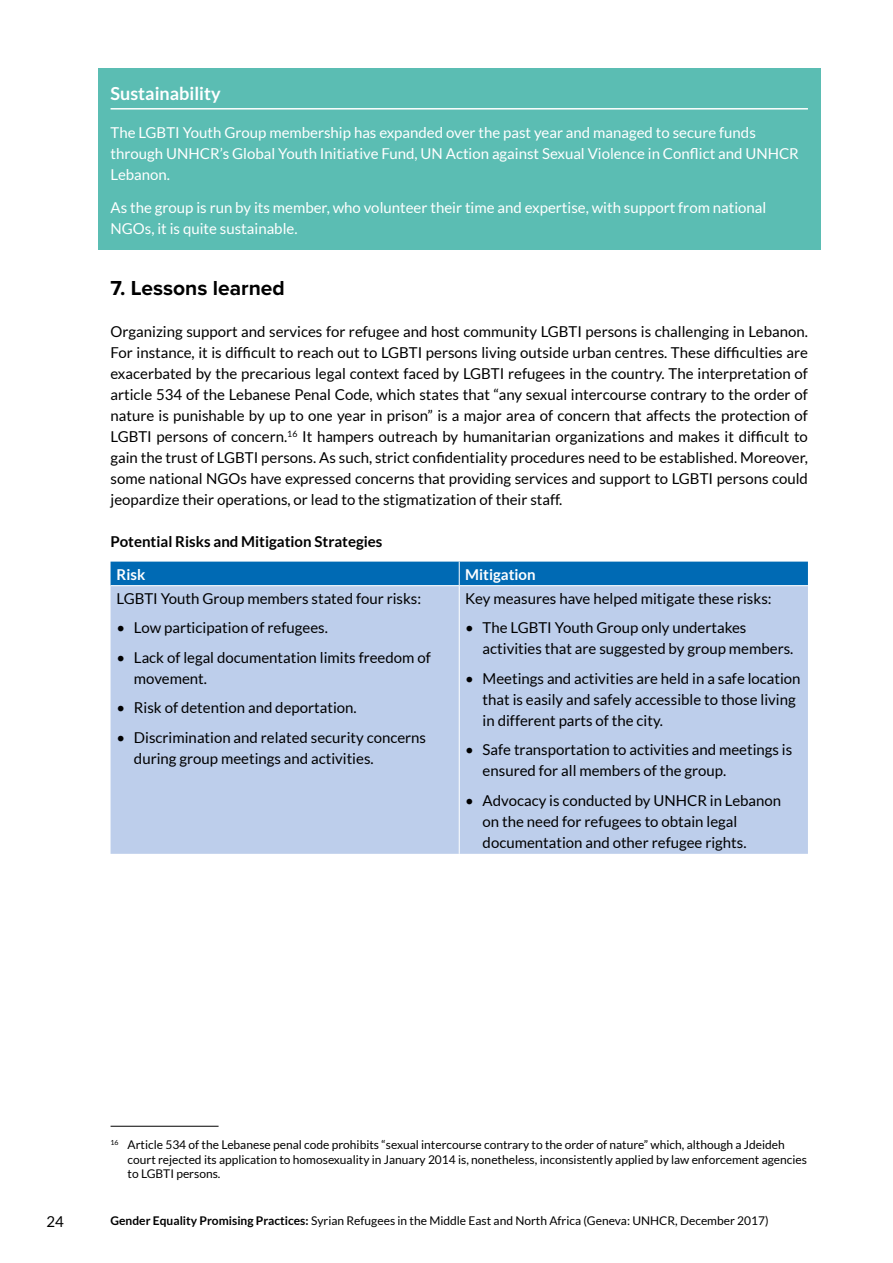
<style>
.page{position:relative;width:893px;height:1263px;background:#fff}
.page>*{position:absolute;margin:0;border:0;box-sizing:border-box;transform-origin:0 0}
.t1{font:700 21px "Proxima Nova";color:#000}
.t2{font:700 18px "Lato";color:#fff}
.t3{font:15px/21px "Lato";color:#000}
.t4{font:15px/21px "Lato";color:#fff}
.t5{font:700 15px "Lato";color:#000}
.t6{font:700 15px "Lato";color:#fff}
.t7{font:12px/14.4px "Lato";color:#000}
.s1{font-weight:700}
</style>
<div class="page">
<div style="left:98px;top:68px;width:723px;height:52px;background:#5bbdb3"></div>
<hr style="left:111px;top:108px;width:697px;height:2px;background:#fff">
<div style="left:98px;top:113px;width:723px;height:82px;background:#5bbdb3"></div>
<div style="left:98px;top:188px;width:723px;height:62px;background:#5bbdb3"></div>
<div style="left:111px;top:586px;width:697px;height:268px;background:#bdceeb"></div>
<div style="left:111px;top:562px;width:697px;height:23px;background:#006ab4"></div>
<hr style="left:459px;top:586px;width:1px;height:268px;background:#fff">
<hr style="left:111px;top:1126px;width:108px;height:1px;background:#000">
<p class="t2" style="left:111px;top:83px;width:112px">Sustainability</p>
<p class="t4" style="left:111px;top:122px;width:690px">The LGBTI Youth Group membership has expanded over the past year and managed to secure funds through UNHCR’s Global Youth Initiative Fund, UN Action against Sexual Violence in Conflict and UNHCR<br>Lebanon.</p>
<p class="t4" style="left:111px;top:197px;width:657px">As the group is run by its member, who volunteer their time and expertise, with support from national<br>NGOs, it is quite sustainable.</p>
<h1 class="t1" style="left:111px;top:276px;width:176px">7. Lessons learned</h1>
<p class="t3" style="left:111px;top:321px;width:699px;text-align:justify">Organizing support and services for refugee and host community LGBTI persons is challenging in Lebanon.<br>For instance, it is difficult to reach out to LGBTI persons living outside urban centres. These difficulties are exacerbated by the precarious legal context faced by LGBTI refugees in the country. The interpretation of article 534 of the Lebanese Penal Code, which states that “any sexual intercourse contrary to the order of nature is punishable by up to one year in prison” is a major area of concern that affects the protection of LGBTI persons of concern.<sup>16</sup> It hampers outreach by humanitarian organizations and makes it difficult to gain the trust of LGBTI persons. As such, strict confidentiality procedures need to be established. Moreover, some national NGOs have expressed concerns that providing services and support to LGBTI persons could jeopardize their operations, or lead to the stigmatization of their staff.</p>
<p class="t5" style="left:111px;top:533px;width:273px">Potential Risks and Mitigation Strategies</p>
<p class="t6" style="left:117px;top:566px;width:30px">Risk</p>
<p class="t6" style="left:465px;top:566px;width:72px">Mitigation</p>
<p class="t3" style="left:117px;top:588px;width:306px">LGBTI Youth Group members stated four risks:</p>
<p class="t3" style="left:117px;top:617px;width:213px">• Low participation of refugees.</p>
<p class="t3" style="left:134px;top:647px;width:298px;text-indent:-17px">• Lack of legal documentation limits freedom of movement.</p>
<p class="t3" style="left:117px;top:697px;width:242px">• Risk of detention and deportation.</p>
<p class="t3" style="left:134px;top:727px;width:294px;text-indent:-17px">• Discrimination and related security concerns during group meetings and activities.</p>
<p class="t3" style="left:465px;top:588px;width:308px">Key measures have helped mitigate these risks:</p>
<p class="t3" style="left:483px;top:617px;width:312px;text-indent:-17px">• The LGBTI Youth Group only undertakes activities that are suggested by group members.</p>
<p class="t3" style="left:483px;top:668px;width:319px;text-indent:-17px">• Meetings and activities are held in a safe location that is easily and safely accessible to those living in different parts of the city.</p>
<p class="t3" style="left:483px;top:739px;width:311px;text-indent:-17px">• Safe transportation to activities and meetings is ensured for all members of the group.</p>
<p class="t3" style="left:483px;top:790px;width:300px;text-indent:-17px">• Advocacy is conducted by UNHCR in Lebanon on the need for refugees to obtain legal documentation and other refugee rights.</p>
<p class="t7" style="left:128px;top:1137px;width:681px;text-indent:-17px"><sup>16</sup> Article 534 of the Lebanese penal code prohibits “sexual intercourse contrary to the order of nature” which, although a Jdeideh court rejected its application to homosexuality in January 2014 is, nonetheless, inconsistently applied by law enforcement agencies to LGBTI persons.</p>
<p class="t3" style="left:47px;top:1210px;width:19px">24</p>
<p class="t7" style="left:111px;top:1214px;width:660px"><span class="s1">Gender Equality Promising Practices:</span> Syrian Refugees in the Middle East and North Africa (Geneva: UNHCR, December 2017)</p>
</div>
